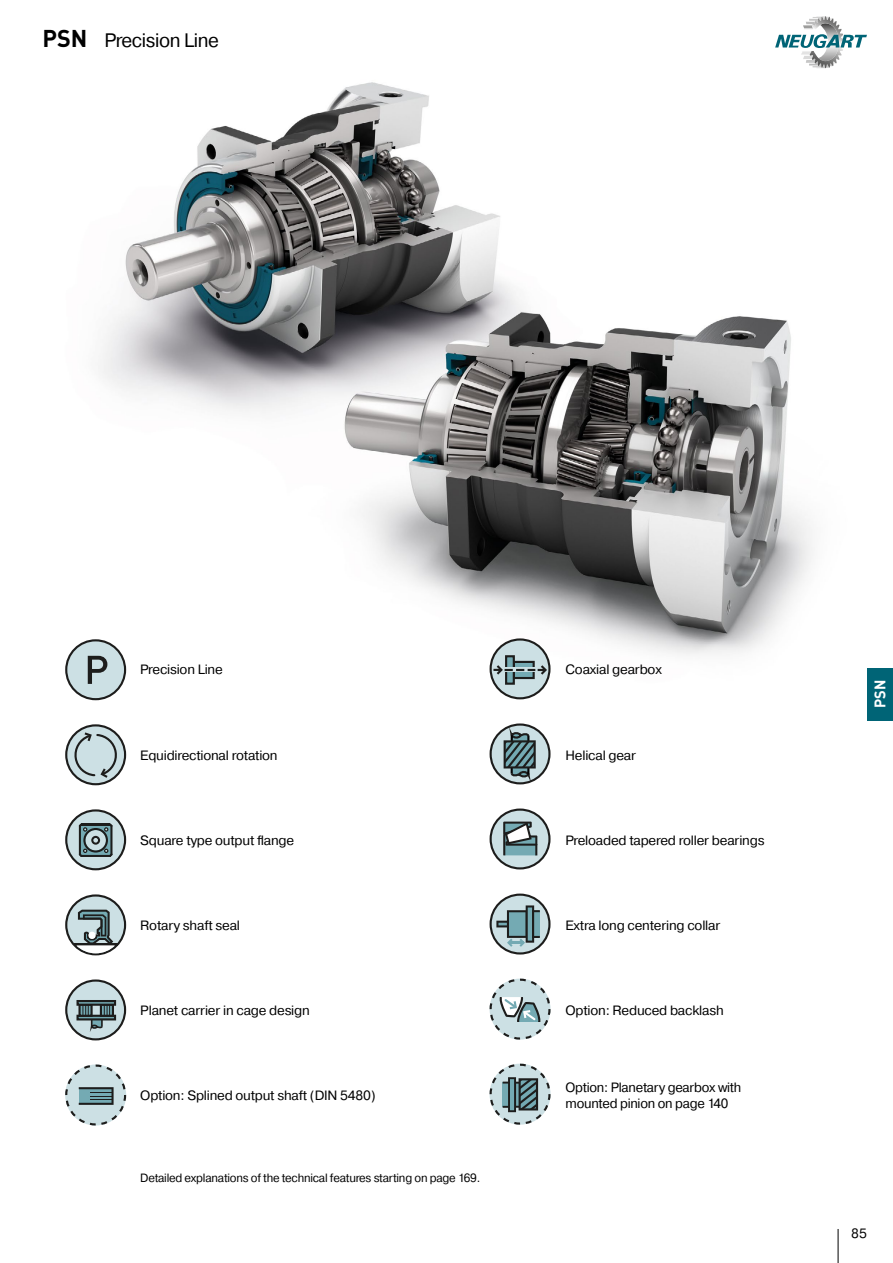
<style>
.page{position:relative;width:893px;height:1263px;background:#fff}
.page>*{position:absolute;margin:0;border:0;box-sizing:border-box;transform-origin:0 0}
.t1{font:19.5px "Pragmatica";letter-spacing:-.02em;color:#000}
.t2{font:700 15.15px "DIN Pro";color:#fff;scale:.96 1}
.t3{font:13.5px/16.2px "Pragmatica";letter-spacing:-.015em;color:#000}
.t4{font:12px "Pragmatica";letter-spacing:-.02em;color:#000;scale:.96 1}
.s1{font-family:"DIN Pro";font-weight:700;font-size:24px}
</style>
<div class="page">
<hr style="left:838px;top:1229px;width:1px;height:34px;background:#000">
<svg style="left:775px;top:16px;width:92px;height:52px"></svg>
<img style="left:65px;top:82px;width:812px;height:666px">
<div style="left:867px;top:668px;width:26px;height:52px;background:#006476"></div>
<div style="left:66px;top:640px;width:59px;height:59px;background:#cce0e4;border-radius:50%"></div>
<div style="left:65px;top:639px;width:61px;height:61px;border:2px solid #1d1d1c;border-radius:50%"></div>
<svg style="left:88px;top:656px;width:19px;height:28px"></svg>
<svg style="left:66px;top:725px;width:59px;height:59px"></svg>
<div style="left:65px;top:724px;width:61px;height:61px;border:2px solid #1d1d1c;border-radius:50%"></div>
<svg style="left:74px;top:731px;width:43px;height:48px;background:#afc0c3"></svg>
<div style="left:66px;top:810px;width:59px;height:59px;background:#cce0e4;border-radius:50%"></div>
<div style="left:65px;top:809px;width:61px;height:61px;border:2px solid #1d1d1c;border-radius:50%"></div>
<svg style="left:79px;top:823px;width:34px;height:34px"></svg>
<svg style="left:66px;top:895px;width:59px;height:59px"></svg>
<div style="left:65px;top:894px;width:61px;height:61px;border:2px solid #1d1d1c;border-radius:50%"></div>
<hr style="left:74px;top:943px;width:43px;height:2px;background:#1d1d1c">
<svg style="left:76px;top:910px;width:39px;height:43px"></svg>
<div style="left:88px;top:932px;width:8px;height:7px;background:#fff;border-radius:50%"></div>
<div style="left:66px;top:980px;width:59px;height:59px;background:#cce0e4;border-radius:50%"></div>
<div style="left:65px;top:979px;width:61px;height:61px;border:2px solid #1d1d1c;border-radius:50%"></div>
<svg style="left:91px;top:1020px;width:12px;height:2px"></svg>
<svg style="left:90px;top:1022px;width:13px;height:9px"></svg>
<div style="left:76px;top:1015px;width:40px;height:5px;border:2px solid #1d1d1c"></div>
<div style="left:80px;top:1005px;width:12px;height:11px;background:#74aab3"></div>
<div style="left:78px;top:1004px;width:15px;height:13px;border:2px solid #1d1d1c"></div>
<svg style="left:82px;top:1006px;width:7px;height:10px"></svg>
<div style="left:101px;top:1005px;width:12px;height:11px;background:#65929a"></div>
<div style="left:100px;top:1004px;width:14px;height:13px;border:2px solid #1d1d1c"></div>
<svg style="left:104px;top:1006px;width:6px;height:10px"></svg>
<div style="left:76px;top:1000px;width:40px;height:6px;border:2px solid #1d1d1c"></div>
<svg style="left:65px;top:1064px;width:61px;height:61px"></svg>
<div style="left:491px;top:639px;width:58px;height:59px;background:#cce0e4;border-radius:50%"></div>
<div style="left:490px;top:638px;width:60px;height:61px;border:2px solid #1d1d1c;border-radius:50%"></div>
<div style="left:513px;top:661px;width:22px;height:18px;border:2px solid #1d1d1c"></div>
<div style="left:506px;top:656px;width:8px;height:28px;background:#74aab3"></div>
<div style="left:505px;top:655px;width:10px;height:30px;border:2px solid #1d1d1c"></div>
<svg style="left:493px;top:663px;width:56px;height:14px"></svg>
<svg style="left:491px;top:724px;width:58px;height:59px"></svg>
<div style="left:490px;top:723px;width:60px;height:61px;border:2px solid #1d1d1c;border-radius:50%"></div>
<svg style="left:504px;top:730px;width:32px;height:47px;background:#60787c"></svg>
<div style="left:491px;top:809px;width:58px;height:59px;background:#cce0e4;border-radius:50%"></div>
<div style="left:490px;top:808px;width:60px;height:61px;border:2px solid #1d1d1c;border-radius:50%"></div>
<svg style="left:503px;top:821px;width:34px;height:34px"></svg>
<svg style="left:491px;top:895px;width:58px;height:58px"></svg>
<div style="left:490px;top:893px;width:60px;height:61px;border:2px solid #1d1d1c;border-radius:50%"></div>
<svg style="left:496px;top:905px;width:44px;height:42px;background:#819ea3"></svg>
<svg style="left:490px;top:979px;width:60px;height:60px"></svg>
<div style="left:490px;top:979px;width:60px;height:60px;border:2px dashed #1d1d1c;border-radius:50%"></div>
<svg style="left:490px;top:1064px;width:60px;height:61px"></svg>
<h1 class="t1" style="left:43px;top:28px;width:178px"><span class="s1">PSN</span> Precision Line</h1>
<p class="t3" style="left:140px;top:662px;width:84px">Precision Line</p>
<p class="t3" style="left:566px;top:662px;width:98px">Coaxial gearbox</p>
<p class="t3" style="left:140px;top:747px;width:139px">Equidirectional rotation</p>
<p class="t3" style="left:566px;top:747px;width:72px">Helical gear</p>
<p class="t3" style="left:140px;top:832px;width:155px">Square type output flange</p>
<p class="t3" style="left:566px;top:832px;width:200px">Preloaded tapered roller bearings</p>
<p class="t3" style="left:140px;top:917px;width:101px">Rotary shaft seal</p>
<p class="t3" style="left:566px;top:917px;width:156px">Extra long centering collar</p>
<p class="t3" style="left:140px;top:1002px;width:171px">Planet carrier in cage design</p>
<p class="t3" style="left:140px;top:1087px;width:237px">Option: Splined output shaft (DIN 5480)</p>
<p class="t4" style="left:140px;top:1171px;width:356px">Detailed explanations of the technical features starting on page 169.</p>
<p class="t3" style="left:566px;top:1002px;width:160px">Option: Reduced backlash</p>
<p class="t3" style="left:566px;top:1079px;width:177px">Option: Planetary gearbox with mounted pinion on page 140</p>
<p class="t2" style="left:868px;top:708px;width:32px;rotate:-90deg">PSN</p>
<p class="t3" style="left:851px;top:1226px;width:17px">85</p>
</div>
